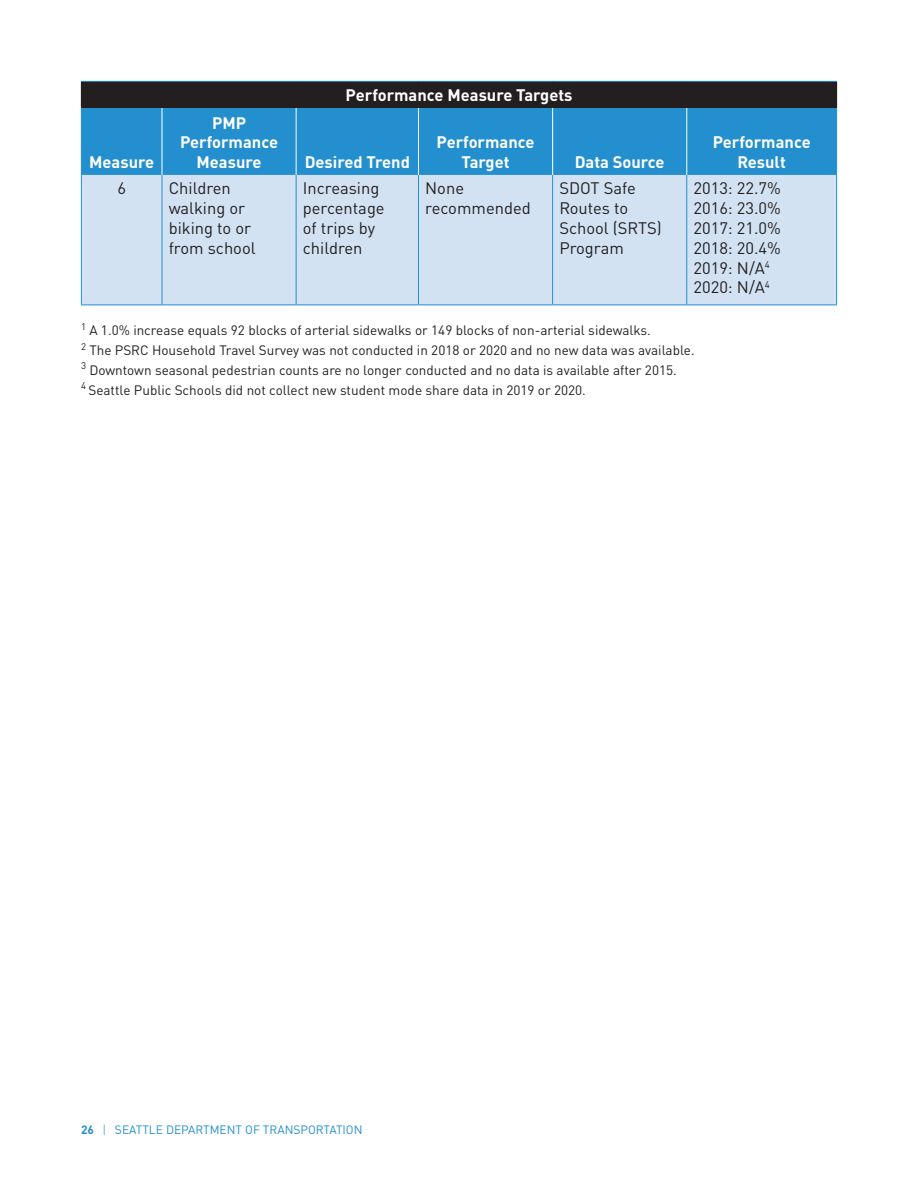
<style>
.page{position:relative;width:918px;height:1188px;background:#fff}
.page>*{position:absolute;margin:0;border:0;box-sizing:border-box;transform-origin:0 0}
.TBL{font:16.5px/19.8px "DIN Pro";color:#231f20}
.TBL-2{font:700 16.5px/19.8px "DIN Pro";color:#fff;text-align:center}
.TBL-3{font:13.5px "DIN Pro";color:#231f20}
.t1{font:12px "DIN Pro";color:#238fcf}
.s1{font-weight:700}
.s2{font-weight:300}
</style>
<div class="page">
<div style="left:81px;top:81px;width:756px;height:26px;background:#231f20"></div>
<div style="left:82px;top:108px;width:754px;height:67px;background:#238fcf"></div>
<div style="left:82px;top:175px;width:754px;height:130px;background:#d2e2f3"></div>
<hr style="left:81px;top:108px;width:1px;height:67px;background:#238fcf">
<hr style="left:836px;top:108px;width:1px;height:67px;background:#238fcf">
<hr style="left:81px;top:175px;width:1px;height:130px;background:#238fcf">
<hr style="left:162px;top:175px;width:1px;height:130px;background:#238fcf">
<hr style="left:296px;top:175px;width:1px;height:130px;background:#238fcf">
<hr style="left:418px;top:175px;width:1px;height:130px;background:#238fcf">
<hr style="left:552px;top:175px;width:1px;height:130px;background:#238fcf">
<hr style="left:686px;top:175px;width:1px;height:130px;background:#238fcf">
<hr style="left:836px;top:175px;width:1px;height:130px;background:#238fcf">
<hr style="left:162px;top:108px;width:1px;height:67px;background:#fff">
<hr style="left:296px;top:108px;width:1px;height:67px;background:#fff">
<hr style="left:418px;top:108px;width:1px;height:67px;background:#fff">
<hr style="left:552px;top:108px;width:1px;height:67px;background:#fff">
<hr style="left:686px;top:108px;width:1px;height:67px;background:#fff">
<hr style="left:81px;top:107px;width:81px;height:1px;background:#231f20">
<hr style="left:162px;top:107px;width:134px;height:1px;background:#231f20">
<hr style="left:296px;top:107px;width:122px;height:1px;background:#231f20">
<hr style="left:418px;top:107px;width:135px;height:1px;background:#231f20">
<hr style="left:553px;top:107px;width:134px;height:1px;background:#231f20">
<hr style="left:687px;top:107px;width:150px;height:1px;background:#231f20">
<hr style="left:81px;top:305px;width:81px;height:1px;background:#238fcf">
<hr style="left:162px;top:305px;width:134px;height:1px;background:#238fcf">
<hr style="left:296px;top:305px;width:122px;height:1px;background:#238fcf">
<hr style="left:418px;top:305px;width:135px;height:1px;background:#238fcf">
<hr style="left:553px;top:305px;width:134px;height:1px;background:#238fcf">
<hr style="left:687px;top:305px;width:150px;height:1px;background:#238fcf">
<hr style="left:81px;top:81px;width:81px;height:1px;background:#238fcf">
<hr style="left:162px;top:81px;width:134px;height:1px;background:#238fcf">
<hr style="left:296px;top:81px;width:122px;height:1px;background:#238fcf">
<hr style="left:418px;top:81px;width:135px;height:1px;background:#238fcf">
<hr style="left:553px;top:81px;width:134px;height:1px;background:#238fcf">
<hr style="left:687px;top:81px;width:150px;height:1px;background:#238fcf">
<p class="TBL-2" style="left:89px;top:150px;width:67px">Measure</p>
<p class="TBL-2" style="left:180px;top:111px;width:100px">PMP<br>Performance<br>Measure</p>
<p class="TBL-2" style="left:346px;top:83px;width:228px">Performance Measure Targets</p>
<p class="TBL-2" style="left:305px;top:150px;width:107px">Desired Trend</p>
<p class="TBL-2" style="left:437px;top:131px;width:100px">Performance<br>Target</p>
<p class="TBL-2" style="left:575px;top:150px;width:91px">Data Source</p>
<p class="TBL-2" style="left:713px;top:131px;width:100px">Performance<br>Result</p>
<p class="TBL" style="left:117px;top:177px;width:10px">6</p>
<p class="TBL" style="left:169px;top:177px;width:88px">Children walking or biking to or from school</p>
<p class="TBL" style="left:303px;top:177px;width:83px">Increasing percentage of trips by children</p>
<p class="TBL" style="left:425px;top:177px;width:107px">None recommended</p>
<p class="TBL" style="left:559px;top:177px;width:104px">SDOT Safe<br>Routes to<br>School (SRTS)<br>Program</p>
<p class="TBL" style="left:694px;top:177px;width:89px">2013: 22.7%</p>
<p class="TBL" style="left:694px;top:197px;width:89px">2016: 23.0%</p>
<p class="TBL" style="left:694px;top:216px;width:89px">2017: 21.0%</p>
<p class="TBL" style="left:694px;top:236px;width:89px">2018: 20.4%</p>
<p class="TBL" style="left:694px;top:256px;width:78px">2019: N/A<sup>4</sup></p>
<p class="TBL" style="left:694px;top:276px;width:78px">2020: N/A<sup>4</sup></p>
<p class="TBL-3" style="left:81px;top:320px;width:571px"><sup>1</sup> A 1.0% increase equals 92 blocks of arterial sidewalks or 149 blocks of non-arterial sidewalks.</p>
<p class="TBL-3" style="left:81px;top:340px;width:615px"><sup>2</sup> The PSRC Household Travel Survey was not conducted in 2018 or 2020 and no new data was available.</p>
<p class="TBL-3" style="left:81px;top:359px;width:597px"><sup>3</sup> Downtown seasonal pedestrian counts are no longer conducted and no data is available after 2015.</p>
<p class="TBL-3" style="left:81px;top:379px;width:506px"><sup>4</sup> Seattle Public Schools did not collect new student mode share data in 2019 or 2020.</p>
<p class="t1" style="left:81px;top:1120px;width:283px"><span class="s1">26</span> <span class="s2">|</span> SEATTLE DEPARTMENT OF TRANSPORTATION</p>
</div>
